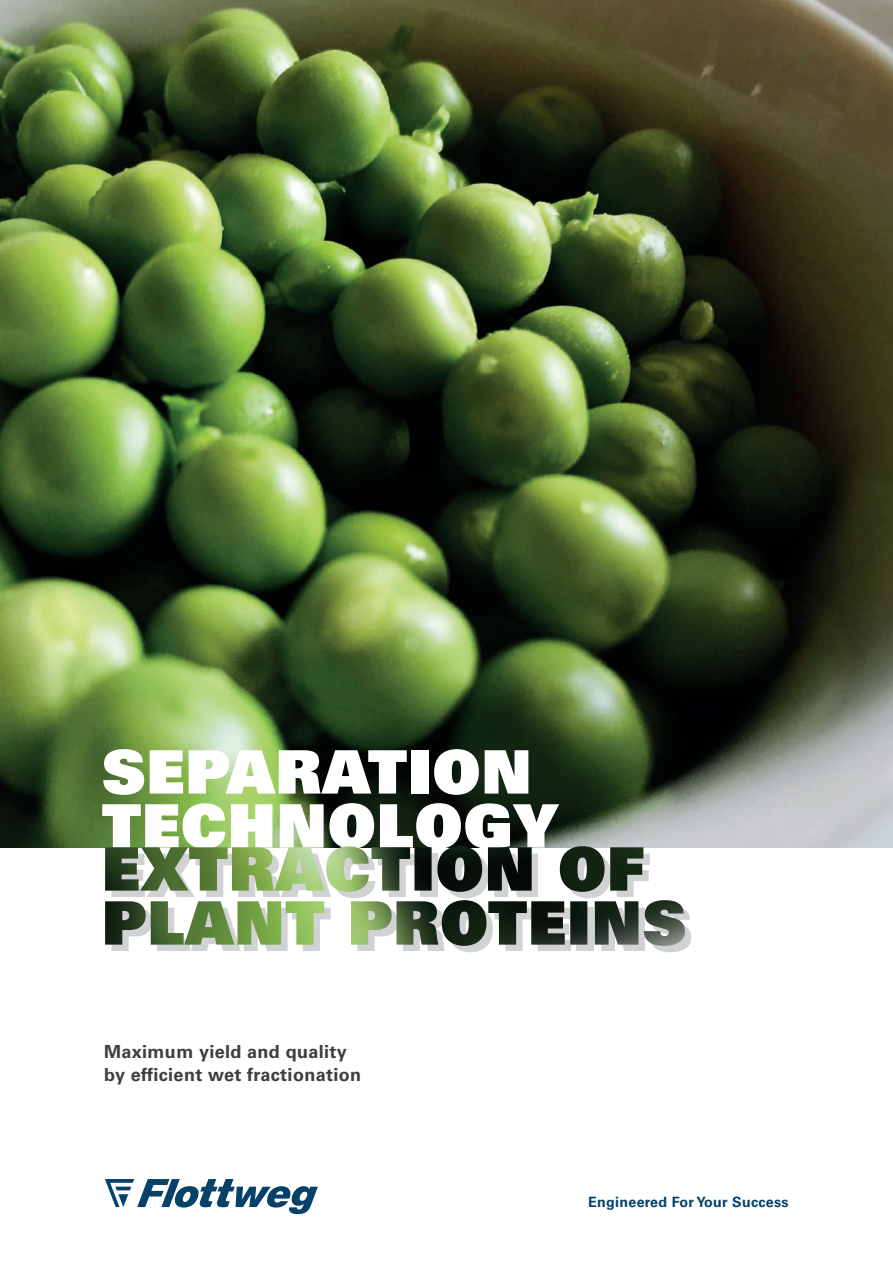
<style>
.page{position:relative;width:893px;height:1263px;background:#fff}
.page>*{position:absolute;margin:0;border:0;box-sizing:border-box;transform-origin:0 0}
.t1{font:60px/54px "Univers LT Pro 85 X Black";letter-spacing:.02em;color:#d1d2d4}
.t2{font:60px/54px "Univers LT Pro 85 X Black";letter-spacing:.02em;color:#fff}
.t3{font:700 18px/22.5px "Univers LT Pro 65";letter-spacing:.02em;color:#3e3e3f}
.t4{font:700 14.25px "Univers LT Pro 65";letter-spacing:.02em;color:#05426a}
</style>
<div class="page">
<svg style="left:105px;top:1179px;width:213px;height:35px"></svg>
<img style="left:0;top:0;width:893px;height:847px">
<img style="left:105px;top:846px;width:580px;height:100px">
<h1 class="t2" style="left:102px;top:743px;width:457px">SEPARATION<br>TECHNOLOGY</h1>
<h1 class="t1" style="left:108px;top:847px;width:586px">EXTRACTION OF<br>PLANT PROTEINS</h1>
<p class="t3" style="left:104px;top:1040px;width:258px">Maximum yield and quality by efficient wet fractionation</p>
<p class="t4" style="left:588px;top:1192px;width:202px">Engineered For Your Success</p>
</div>
